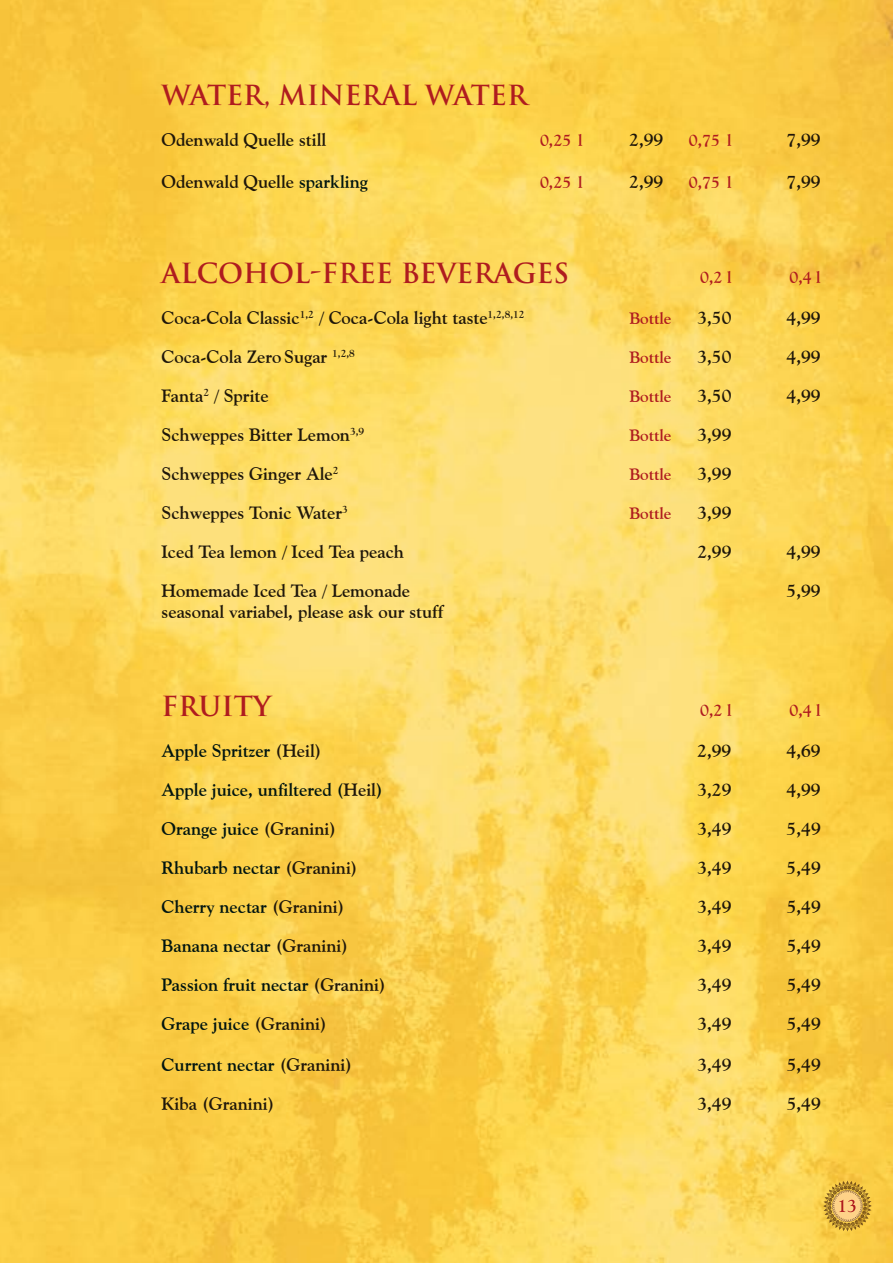
<style>
.page{position:relative;width:893px;height:1263px;background:#fff}
.page>*{position:absolute;margin:0;border:0;box-sizing:border-box;transform-origin:0 0}
.t1{font:700 27px "Trajan Pro";color:#af1c1f}
.t2{font:700 18px "Goudy Old Style BT";color:#1e160a}
.t3{font:700 18px "Goudy Old Style BT";color:#001410}
.t4{font:700 16.5px "Goudy Old Style BT";color:#af1c1f}
.s1{color:#001410}
.s2{color:#1e160a}
</style>
<div class="page">
<img style="left:0;top:0;width:893px;height:1263px">
<svg style="left:809px;top:1206px;width:54px;height:40px"></svg>
<svg style="left:823px;top:1181px;width:48px;height:50px;background:#d5a94b"></svg>
<h1 class="t1" style="left:162px;top:79px;width:367px">WATER, MINERAL WATER</h1>
<p class="t2" style="left:162px;top:129px;width:166px">Odenwald Quelle still</p>
<p class="t4" style="left:540px;top:131px;width:44px">0,25 l</p>
<p class="t2" style="left:629px;top:129px;width:36px">2,99</p>
<p class="t4" style="left:689px;top:131px;width:44px">0,75 l</p>
<p class="t2" style="left:787px;top:129px;width:36px">7,99</p>
<p class="t2" style="left:162px;top:170px;width:208px">Odenwald Quelle <span class="s1">sparkling</span></p>
<p class="t4" style="left:540px;top:172px;width:44px">0,25 l</p>
<p class="t2" style="left:629px;top:170px;width:36px">2,99</p>
<p class="t4" style="left:689px;top:172px;width:44px">0,75 l</p>
<p class="t2" style="left:787px;top:170px;width:36px">7,99</p>
<h1 class="t1" style="left:162px;top:256px;width:409px">ALCOHOL-FREE BEVERAGES</h1>
<p class="t4" style="left:700px;top:267px;width:33px">0,2 l</p>
<p class="t4" style="left:789px;top:267px;width:33px">0,4 l</p>
<p class="t2" style="left:162px;top:306px;width:364px">Coca-Cola Classic<sup>1,2</sup> / Coca-Cola light taste<sup>1,2,8,12</sup></p>
<p class="t4" style="left:629px;top:308px;width:44px">Bottle</p>
<p class="t2" style="left:697px;top:306px;width:36px">3,50</p>
<p class="t2" style="left:787px;top:306px;width:36px">4,99</p>
<p class="t2" style="left:162px;top:345px;width:195px">Coca-Cola Zero Sugar <sup>1,2,8</sup></p>
<p class="t4" style="left:629px;top:347px;width:44px">Bottle</p>
<p class="t2" style="left:697px;top:345px;width:36px">3,50</p>
<p class="t2" style="left:787px;top:345px;width:36px">4,99</p>
<p class="t2" style="left:162px;top:384px;width:109px">Fanta<sup>2</sup> / Sprite</p>
<p class="t4" style="left:629px;top:386px;width:44px">Bottle</p>
<p class="t2" style="left:697px;top:384px;width:36px">3,50</p>
<p class="t2" style="left:787px;top:384px;width:36px">4,99</p>
<p class="t2" style="left:162px;top:423px;width:204px">Schweppes Bitter Lemon<sup>3,9</sup></p>
<p class="t4" style="left:629px;top:425px;width:44px">Bottle</p>
<p class="t2" style="left:697px;top:423px;width:36px">3,99</p>
<p class="t2" style="left:162px;top:462px;width:178px">Schweppes Ginger Ale<sup>2</sup></p>
<p class="t4" style="left:629px;top:464px;width:44px">Bottle</p>
<p class="t2" style="left:697px;top:462px;width:36px">3,99</p>
<p class="t2" style="left:162px;top:501px;width:188px">Schweppes Tonic Water<sup>3</sup></p>
<p class="t4" style="left:629px;top:503px;width:44px">Bottle</p>
<p class="t2" style="left:697px;top:501px;width:36px">3,99</p>
<p class="t2" style="left:162px;top:540px;width:244px">Iced Tea lemon / Iced Tea peach</p>
<p class="t2" style="left:697px;top:540px;width:36px">2,99</p>
<p class="t2" style="left:787px;top:540px;width:36px">4,99</p>
<p class="t2" style="left:162px;top:579px;width:250px">Homemade Iced Tea / Lemonade</p>
<p class="t2" style="left:787px;top:579px;width:36px">5,99</p>
<p class="t2" style="left:162px;top:601px;width:283px">seasonal variabel, please ask our stuff</p>
<h1 class="t1" style="left:162px;top:689px;width:111px">FRUITY</h1>
<p class="t4" style="left:700px;top:700px;width:33px">0,2 l</p>
<p class="t4" style="left:789px;top:700px;width:33px">0,4 l</p>
<p class="t3" style="left:162px;top:739px;width:162px">Apple Spritzer <span class="s2">(Heil)</span></p>
<p class="t2" style="left:697px;top:739px;width:36px">2,99</p>
<p class="t2" style="left:787px;top:739px;width:36px">4,69</p>
<p class="t3" style="left:162px;top:778px;width:223px">Apple juice, unfiltered (<span class="s2">Heil</span>)</p>
<p class="t2" style="left:697px;top:778px;width:36px">3,29</p>
<p class="t2" style="left:787px;top:778px;width:36px">4,99</p>
<p class="t3" style="left:162px;top:817px;width:176px">Orange juice <span class="s2">(Granini)</span></p>
<p class="t2" style="left:697px;top:817px;width:36px">3,49</p>
<p class="t2" style="left:787px;top:817px;width:36px">5,49</p>
<p class="t3" style="left:162px;top:856px;width:198px">Rhubarb nectar <span class="s2">(Granini)</span></p>
<p class="t2" style="left:697px;top:856px;width:36px">3,49</p>
<p class="t2" style="left:787px;top:856px;width:36px">5,49</p>
<p class="t3" style="left:162px;top:895px;width:185px">Cherry nectar <span class="s2">(Granini)</span></p>
<p class="t2" style="left:697px;top:895px;width:36px">3,49</p>
<p class="t2" style="left:787px;top:895px;width:36px">5,49</p>
<p class="t3" style="left:162px;top:934px;width:188px">Banana nectar <span class="s2">(Granini)</span></p>
<p class="t2" style="left:697px;top:934px;width:36px">3,49</p>
<p class="t2" style="left:787px;top:934px;width:36px">5,49</p>
<p class="t3" style="left:162px;top:973px;width:226px">Passion fruit nectar <span class="s2">(Granini)</span></p>
<p class="t2" style="left:697px;top:973px;width:36px">3,49</p>
<p class="t2" style="left:787px;top:973px;width:36px">5,49</p>
<p class="t3" style="left:162px;top:1012px;width:167px">Grape juice <span class="s2">(Granini)</span></p>
<p class="t2" style="left:697px;top:1012px;width:36px">3,49</p>
<p class="t2" style="left:787px;top:1012px;width:36px">5,49</p>
<p class="t3" style="left:162px;top:1053px;width:192px">Current nectar <span class="s2">(Granini)</span></p>
<p class="t2" style="left:697px;top:1053px;width:36px">3,49</p>
<p class="t2" style="left:787px;top:1053px;width:36px">5,49</p>
<p class="t2" style="left:162px;top:1092px;width:115px">Kiba (Granini)</p>
<p class="t2" style="left:697px;top:1092px;width:36px">3,49</p>
<p class="t2" style="left:787px;top:1092px;width:36px">5,49</p>
</div>
